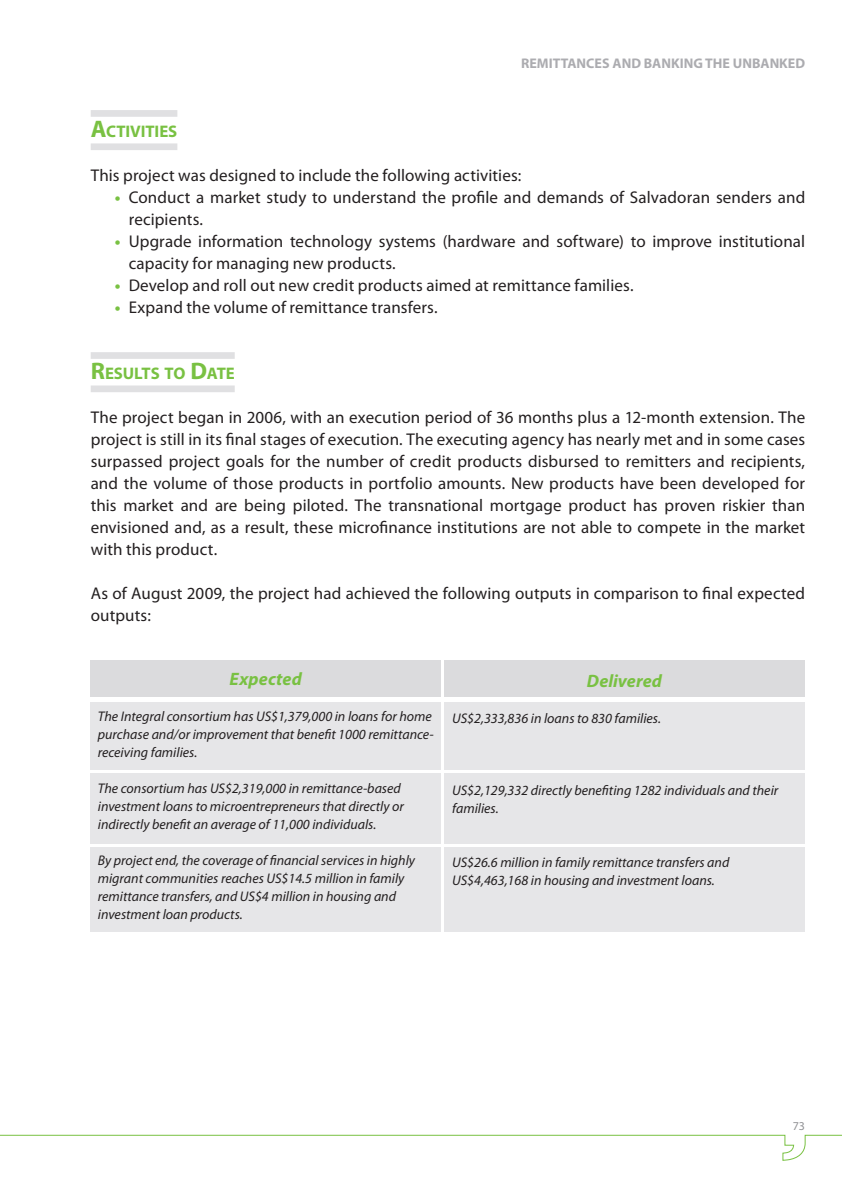
<style>
.page{position:relative;width:842px;height:1191px;background:#fff}
.page>*{position:absolute;margin:0;border:0;box-sizing:border-box;transform-origin:0 0}
.t1{font:italic 700 18px "Myriad Pro";letter-spacing:.005em;color:#79c142}
.t2{font:17px/22px "Myriad Pro";letter-spacing:.005em;color:#231f20}
.t3{font:700 16.8px "Myriad Pro";letter-spacing:-.005em;color:#79c142}
.t4{font:italic 14px/18px "Myriad Pro";color:#231f20}
.t5{font:700 14px "Myriad Pro";color:#acacb0}
.t6{font:12px "Myriad Pro";color:#919295}
.s1{font-size:24px}
.s2{font-weight:700;color:#79c142}
</style>
<div class="page">
<svg style="left:0;top:1134px;width:842px;height:27px"></svg>
<div style="left:91px;top:110px;width:86px;height:7px;background:#e0e0e2"></div>
<div style="left:91px;top:143px;width:86px;height:7px;background:#e0e0e2"></div>
<div style="left:91px;top:352px;width:144px;height:7px;background:#e0e0e2"></div>
<div style="left:91px;top:385px;width:144px;height:7px;background:#e0e0e2"></div>
<div style="left:91px;top:701px;width:714px;height:230px;background:#e6e6e8"></div>
<div style="left:91px;top:660px;width:714px;height:37px;background:#dbdbdd"></div>
<hr style="left:441px;top:657px;width:2px;height:277px;background:#fff">
<hr style="left:88px;top:770px;width:723px;height:3px;background:#fff">
<hr style="left:88px;top:844px;width:723px;height:2px;background:#fff">
<p class="t5" style="left:521px;top:54px;width:285px">REMITTANCES AND BANKING THE UNBANKED</p>
<p class="t3" style="left:91px;top:120px;width:88px"><span class="s1">A</span>CTIVITIES</p>
<p class="t2" style="left:91px;top:164px;width:432px">This project was designed to include the following activities:</p>
<p class="t2" style="left:129px;top:186px;width:678px;text-indent:-14px"><span class="s2">•</span> Conduct a market study to understand the profile and demands of Salvadoran senders and recipients.</p>
<p class="t2" style="left:129px;top:230px;width:678px;text-indent:-14px"><span class="s2">•</span> Upgrade information technology systems (hardware and software) to improve institutional capacity for managing new products.</p>
<p class="t2" style="left:115px;top:274px;width:520px"><span class="s2">•</span> Develop and roll out new credit products aimed at remittance families.</p>
<p class="t2" style="left:115px;top:296px;width:324px"><span class="s2">•</span> Expand the volume of remittance transfers.</p>
<p class="t3" style="left:91px;top:362px;width:145px"><span class="s1">R</span>ESULTS TO <span class="s1">D</span>ATE</p>
<p class="t2" style="left:91px;top:406px;width:716px;text-align:justify">The project began in 2006, with an execution period of 36 months plus a 12-month extension. The project is still in its final stages of execution. The executing agency has nearly met and in some cases surpassed project goals for the number of credit products disbursed to remitters and recipients, and the volume of those products in portfolio amounts. New products have been developed for this market and are being piloted. The transnational mortgage product has proven riskier than envisioned and, as a result, these microfinance institutions are not able to compete in the market with this product.</p>
<p class="t2" style="left:91px;top:582px;width:716px">As of August 2009, the project had achieved the following outputs in comparison to final expected outputs:</p>
<p class="t1" style="left:230px;top:667px;width:74px">Expected</p>
<p class="t4" style="left:98px;top:707px;width:337px">The Integral consortium has US$1,379,000 in loans for home purchase and/or improvement that benefit 1000 remittance&shy;receiving families.</p>
<p class="t4" style="left:98px;top:779px;width:308px">The consortium has US$2,319,000 in remittance-based investment loans to microentrepreneurs that directly or indirectly benefit an average of 11,000 individuals.</p>
<p class="t4" style="left:98px;top:851px;width:319px">By project end, the coverage of financial services in highly migrant communities reaches US$14.5 million in family remittance transfers, and US$4 million in housing and investment loan products.</p>
<p class="t1" style="left:587px;top:668px;width:76px">Delivered</p>
<p class="t4" style="left:452px;top:708px;width:210px">US$2,333,836 in loans to 830 families.</p>
<p class="t4" style="left:452px;top:780px;width:328px">US$2,129,332 directly benefiting 1282 individuals and their families.</p>
<p class="t4" style="left:452px;top:852px;width:279px">US$26.6 million in family remittance transfers and<br>US$4,463,168 in housing and investment loans.</p>
<p class="t6" style="left:793px;top:1118px;width:14px">73</p>
</div>
